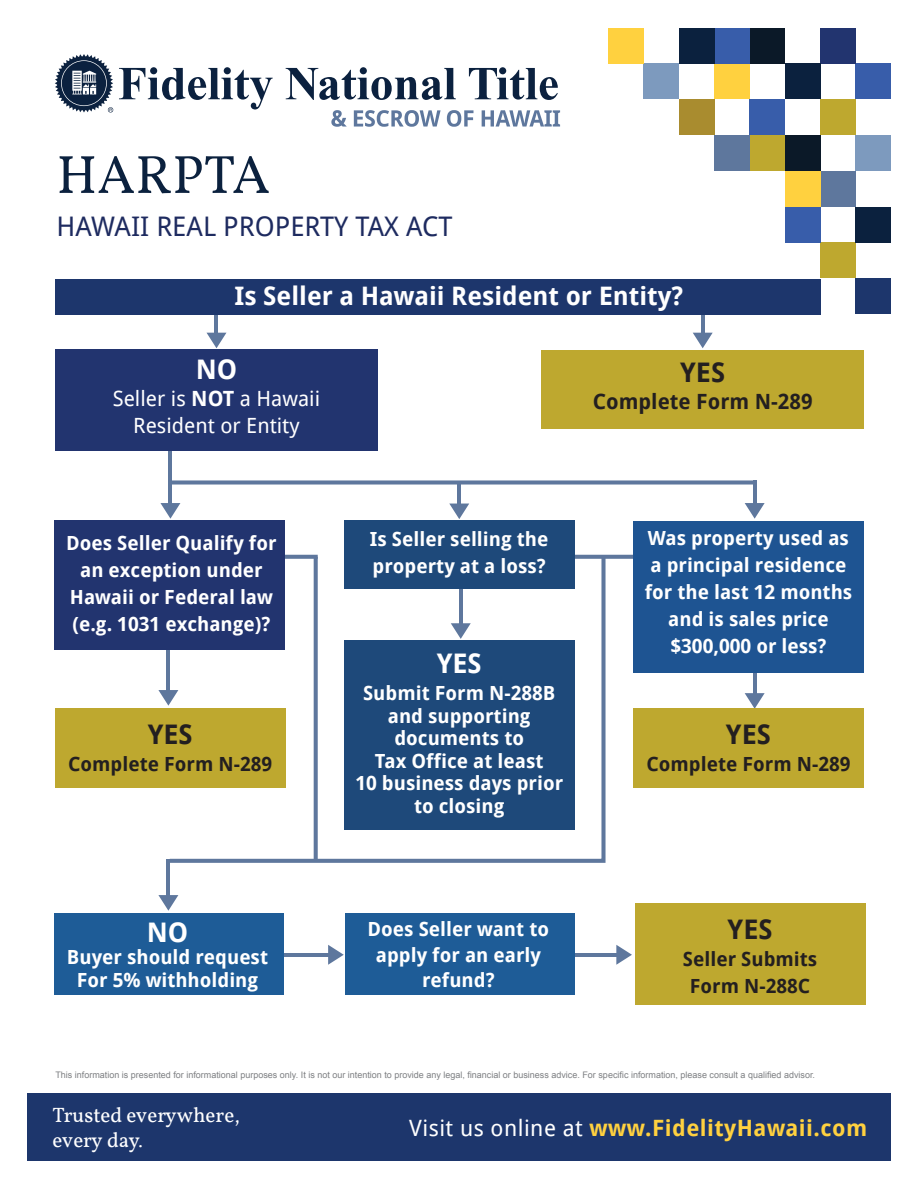
<style>
.page{position:relative;width:918px;height:1188px;background:#fff}
.page>*{position:absolute;margin:0;border:0;box-sizing:border-box;transform-origin:0 0}
.t1{font:54px "Vollkorn";color:#0b213e}
.t2{font:27px "Droid Sans";color:#1e2b60}
.t3{font:700 27px "Droid Sans";color:#231f20}
.t4{font:700 27px "Droid Sans";color:#fff}
.t5{font:700 25.5px "Droid Sans";color:#fff}
.t6{font:700 22.5px "Droid Sans";letter-spacing:.02em;color:#ffd13f}
.t7{font:21px "Droid Sans";color:#fff}
.t8{font:21px "Vollkorn";color:#fff}
.t9{font:700 21px "Droid Sans";color:#231f20}
.t10{font:700 19.5px/27px "Droid Sans";color:#fff;text-align:center}
.t11{font:700 19.5px "Droid Sans";color:#231f20}
.t12{font:9px "Arial";color:#7e8083}
.s1{font-weight:700}
.s2{font-weight:400;color:#fff}
</style>
<div class="page">
<div style="left:169px;top:480px;width:587px;height:5px;background:#5e779d"></div>
<svg style="left:207px;top:333px;width:19px;height:15px"></svg>
<hr style="left:215px;top:314px;width:3px;height:22px;background:#5e779d">
<svg style="left:693px;top:333px;width:20px;height:15px"></svg>
<hr style="left:701px;top:314px;width:4px;height:22px;background:#5e779d">
<svg style="left:160px;top:503px;width:20px;height:16px"></svg>
<hr style="left:168px;top:451px;width:4px;height:55px;background:#5e779d">
<svg style="left:449px;top:504px;width:20px;height:15px"></svg>
<hr style="left:457px;top:485px;width:4px;height:22px;background:#5e779d">
<svg style="left:745px;top:503px;width:20px;height:16px"></svg>
<hr style="left:753px;top:480px;width:4px;height:26px;background:#5e779d">
<svg style="left:158px;top:690px;width:8px;height:12px"></svg>
<svg style="left:616px;top:945px;width:16px;height:20px"></svg>
<hr style="left:568px;top:953px;width:52px;height:4px;background:#5e779d">
<svg style="left:745px;top:693px;width:20px;height:16px"></svg>
<hr style="left:753px;top:659px;width:4px;height:38px;background:#5e779d">
<svg style="left:166px;top:554px;width:442px;height:309px"></svg>
<svg style="left:158px;top:895px;width:20px;height:16px"></svg>
<hr style="left:166px;top:859px;width:4px;height:40px;background:#5e779d">
<svg style="left:328px;top:945px;width:16px;height:20px"></svg>
<hr style="left:280px;top:953px;width:52px;height:4px;background:#5e779d">
<svg style="left:575px;top:555px;width:58px;height:4px"></svg>
<svg style="left:119px;top:67px;width:154px;height:43px"></svg>
<svg style="left:286px;top:67px;width:170px;height:33px"></svg>
<svg style="left:469px;top:67px;width:89px;height:33px"></svg>
<svg style="left:55px;top:54px;width:58px;height:59px"></svg>
<svg style="left:331px;top:110px;width:229px;height:17px"></svg>
<div style="left:27px;top:1094px;width:864px;height:67px;background:#1d366c"></div>
<div style="left:55px;top:350px;width:323px;height:101px;background:#22346f"></div>
<div style="left:856px;top:278px;width:35px;height:36px;background:#1d366c"></div>
<div style="left:820px;top:242px;width:36px;height:36px;background:#bea82f"></div>
<div style="left:856px;top:207px;width:35px;height:35px;background:#0b213e"></div>
<div style="left:820px;top:171px;width:36px;height:36px;background:#5e779d"></div>
<div style="left:856px;top:135px;width:35px;height:36px;background:#7d9abe"></div>
<div style="left:820px;top:99px;width:36px;height:36px;background:#bea82f"></div>
<div style="left:856px;top:64px;width:35px;height:35px;background:#385daa"></div>
<div style="left:820px;top:28px;width:36px;height:36px;background:#22346f"></div>
<div style="left:785px;top:207px;width:35px;height:35px;background:#385daa"></div>
<div style="left:785px;top:171px;width:35px;height:36px;background:#ffd13f"></div>
<div style="left:785px;top:135px;width:35px;height:36px;background:#0b1928"></div>
<div style="left:750px;top:135px;width:35px;height:36px;background:#bea82f"></div>
<div style="left:750px;top:99px;width:35px;height:36px;background:#385daa"></div>
<div style="left:785px;top:64px;width:35px;height:35px;background:#0b213e"></div>
<div style="left:750px;top:28px;width:35px;height:36px;background:#0b1928"></div>
<div style="left:714px;top:135px;width:36px;height:36px;background:#5e779d"></div>
<div style="left:679px;top:99px;width:35px;height:36px;background:#a98c2f"></div>
<div style="left:714px;top:64px;width:36px;height:35px;background:#ffd13f"></div>
<div style="left:714px;top:28px;width:36px;height:36px;background:#385daa"></div>
<div style="left:679px;top:28px;width:35px;height:36px;background:#0b213e"></div>
<div style="left:644px;top:64px;width:35px;height:35px;background:#7d9abe"></div>
<div style="left:608px;top:28px;width:36px;height:36px;background:#ffd13f"></div>
<div style="left:55px;top:279px;width:766px;height:35px;background:#1d366c"></div>
<div style="left:541px;top:350px;width:323px;height:79px;background:#bea82f"></div>
<div style="left:54px;top:521px;width:231px;height:129px;background:#22346f"></div>
<div style="left:344px;top:521px;width:231px;height:68px;background:#1e497a"></div>
<div style="left:633px;top:521px;width:231px;height:151px;background:#1e5492"></div>
<div style="left:55px;top:709px;width:231px;height:79px;background:#bea82f"></div>
<div style="left:344px;top:640px;width:231px;height:190px;background:#1e497a"></div>
<div style="left:55px;top:913px;width:229px;height:81px;background:#1e5c97"></div>
<div style="left:345px;top:913px;width:230px;height:81px;background:#1e5c97"></div>
<div style="left:633px;top:709px;width:231px;height:79px;background:#bea82f"></div>
<div style="left:635px;top:904px;width:231px;height:101px;background:#bea82f"></div>
<p class="t1" style="left:57px;top:142px;width:215px">HARPTA</p>
<p class="t2" style="left:57px;top:208px;width:398px">HAWAII REAL PROPERTY TAX ACT</p>
<p class="t5" style="left:234px;top:277px;width:450px">Is Seller a Hawaii Resident or Entity?</p>
<p class="t4" style="left:196px;top:350px;width:43px">NO</p>
<p class="t7" style="left:113px;top:384px;width:209px">Seller is <span class="s1">NOT</span> a Hawaii</p>
<p class="t7" style="left:133px;top:411px;width:168px">Resident or Entity</p>
<p class="t10" style="left:66px;top:529px;width:212px">Does Seller Qualify for an exception under</p>
<p class="t10" style="left:70px;top:583px;width:204px;text-align:left">Hawaii or Federal law (e.g. 1031 exchange)?</p>
<p class="t3" style="left:148px;top:715px;width:47px">YES</p>
<p class="t11" style="left:68px;top:750px;width:206px">Complete Form N-289</p>
<p class="t3" style="left:680px;top:354px;width:47px">YES</p>
<p class="t9" style="left:593px;top:387px;width:221px">Complete Form N-289</p>
<p class="t10" style="left:370px;top:525px;width:180px;text-align:left">Is Seller selling the property at a loss?</p>
<p class="t10" style="left:648px;top:524px;width:203px">Was property used as</p>
<p class="t10" style="left:650px;top:551px;width:198px">a principal residence</p>
<p class="t10" style="left:645px;top:578px;width:209px">for the last 12 months and is sales price $300,000 or less?</p>
<p class="t4" style="left:437px;top:644px;width:47px">YES</p>
<p class="t10" style="left:363px;top:681px;width:194px;line-height:22.5px">Submit Form N-288B and supporting</p>
<p class="t10" style="left:394px;top:724px;width:131px">documents to</p>
<p class="t10" style="left:375px;top:747px;width:170px">Tax Office at least</p>
<p class="t10" style="left:355px;top:771px;width:209px;line-height:22.5px">10 business days prior to closing</p>
<p class="t3" style="left:726px;top:715px;width:47px">YES</p>
<p class="t11" style="left:646px;top:750px;width:206px">Complete Form N-289</p>
<p class="t4" style="left:147px;top:913px;width:43px">NO</p>
<p class="t10" style="left:67px;top:943px;width:203px">Buyer should request</p>
<p class="t10" style="left:77px;top:966px;width:183px">For 5% withholding</p>
<p class="t10" style="left:368px;top:915px;width:183px">Does Seller want to</p>
<p class="t10" style="left:376px;top:940px;width:167px">apply for an early</p>
<p class="t10" style="left:422px;top:966px;width:74px">refund?</p>
<p class="t3" style="left:728px;top:910px;width:47px">YES</p>
<p class="t11" style="left:683px;top:945px;width:136px">Seller Submits</p>
<p class="t11" style="left:690px;top:972px;width:122px">Form N-288C</p>
<p class="t12" style="left:55px;top:1069px;width:761px">This information is presented for informational purposes only. It is not our intention to provide any legal, financial or business advice. For specific information, please consult a qualified advisor.</p>
<p class="t8" style="left:52px;top:1102px;width:189px">Trusted everywhere,</p>
<p class="t8" style="left:52px;top:1128px;width:92px">every day.</p>
<p class="t6" style="left:409px;top:1112px;width:459px"><span class="s2">Visit us online at</span> www.FidelityHawaii.com</p>
</div>
